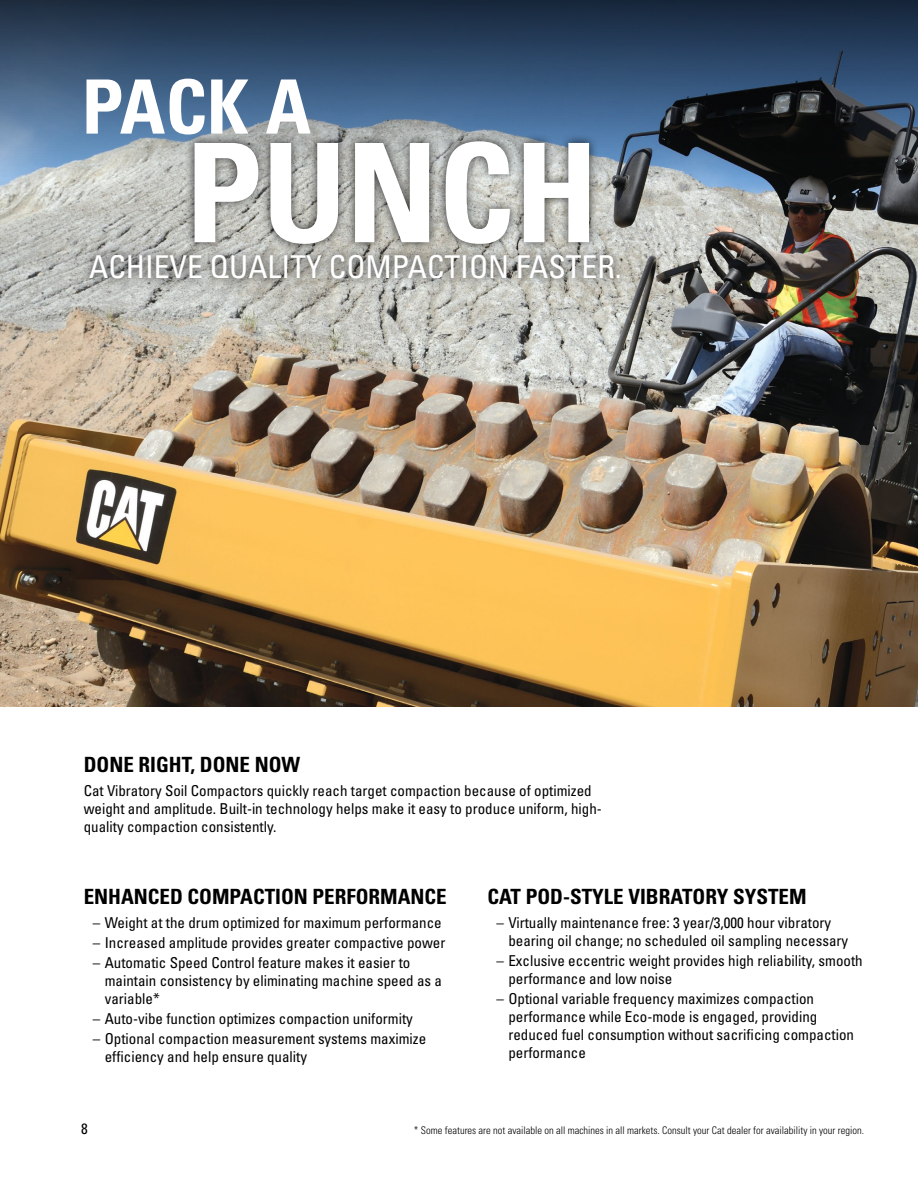
<style>
.page{position:relative;width:918px;height:1188px;background:#fff}
.page>*{position:absolute;margin:0;border:0;box-sizing:border-box;transform-origin:0 0}
.t1{font:700 condensed 137.55px "Univers";color:#fff}
.t2{font:700 condensed 75px "Univers";color:#fff}
.t3{font:condensed 31.5px "Univers";color:#fff}
.t4{font:700 condensed 21px "Univers";color:#000}
.t5{font:condensed 15px/18px "Univers";color:#000}
.t6{font:300 condensed 10.5px "Univers LT Std";color:#000}
</style>
<div class="page">
<img style="left:0;top:236px;width:918px;height:470px">
<svg style="left:0;top:0;width:918px;height:236px;background:#495d72"></svg>
<div style="left:185px;top:132px;width:414px;height:122px;background:#000;opacity:.76"></div>
<div style="left:81px;top:246px;width:548px;height:42px;background:#000;opacity:.76"></div>
<h2 class="t2" style="left:82px;top:61px;width:231px">PACK A</h2>
<h1 class="t1" style="left:186px;top:109px;width:414px">PUNCH</h1>
<h3 class="t3" style="left:89px;top:247px;width:534px">ACHIEVE QUALITY COMPACTION FASTER.</h3>
<h3 class="t4" style="left:84px;top:752px;width:218px">DONE RIGHT, DONE NOW</h3>
<p class="t5" style="left:84px;top:781px;width:520px">Cat Vibratory Soil Compactors quickly reach target compaction because of optimized weight and amplitude. Built-in technology helps make it easy to produce uniform, high&shy;quality compaction consistently.</p>
<h3 class="t4" style="left:84px;top:884px;width:365px">ENHANCED COMPACTION PERFORMANCE</h3>
<p class="t5" style="left:93px;top:913px;width:350px">– Weight at the drum optimized for maximum performance</p>
<p class="t5" style="left:93px;top:933px;width:354px">– Increased amplitude provides greater compactive power</p>
<p class="t5" style="left:105px;top:953px;width:339px;text-indent:-12px">– Automatic Speed Control feature makes it easier to maintain consistency by eliminating machine speed as a variable*</p>
<p class="t5" style="left:93px;top:1009px;width:322px">– Auto-vibe function optimizes compaction uniformity</p>
<p class="t5" style="left:105px;top:1029px;width:323px;text-indent:-12px">– Optional compaction measurement systems maximize efficiency and help ensure quality</p>
<h3 class="t4" style="left:487px;top:884px;width:321px">CAT POD-STYLE VIBRATORY SYSTEM</h3>
<p class="t5" style="left:508px;top:913px;width:341px;text-indent:-12px">– Virtually maintenance free: 3 year/3,000 hour vibratory bearing oil change; no scheduled oil sampling necessary</p>
<p class="t5" style="left:508px;top:951px;width:356px;text-indent:-12px">– Exclusive eccentric weight provides high reliability, smooth performance and low noise</p>
<p class="t5" style="left:508px;top:989px;width:347px;text-indent:-12px">– Optional variable frequency maximizes compaction performance while Eco-mode is engaged, providing reduced fuel consumption without sacrificing compaction performance</p>
<p class="t5" style="left:81px;top:1120px;width:8px">8</p>
<p class="t6" style="left:414px;top:1124px;width:452px">* Some features are not available on all machines in all markets. Consult your Cat dealer for availability in your region.</p>
</div>
